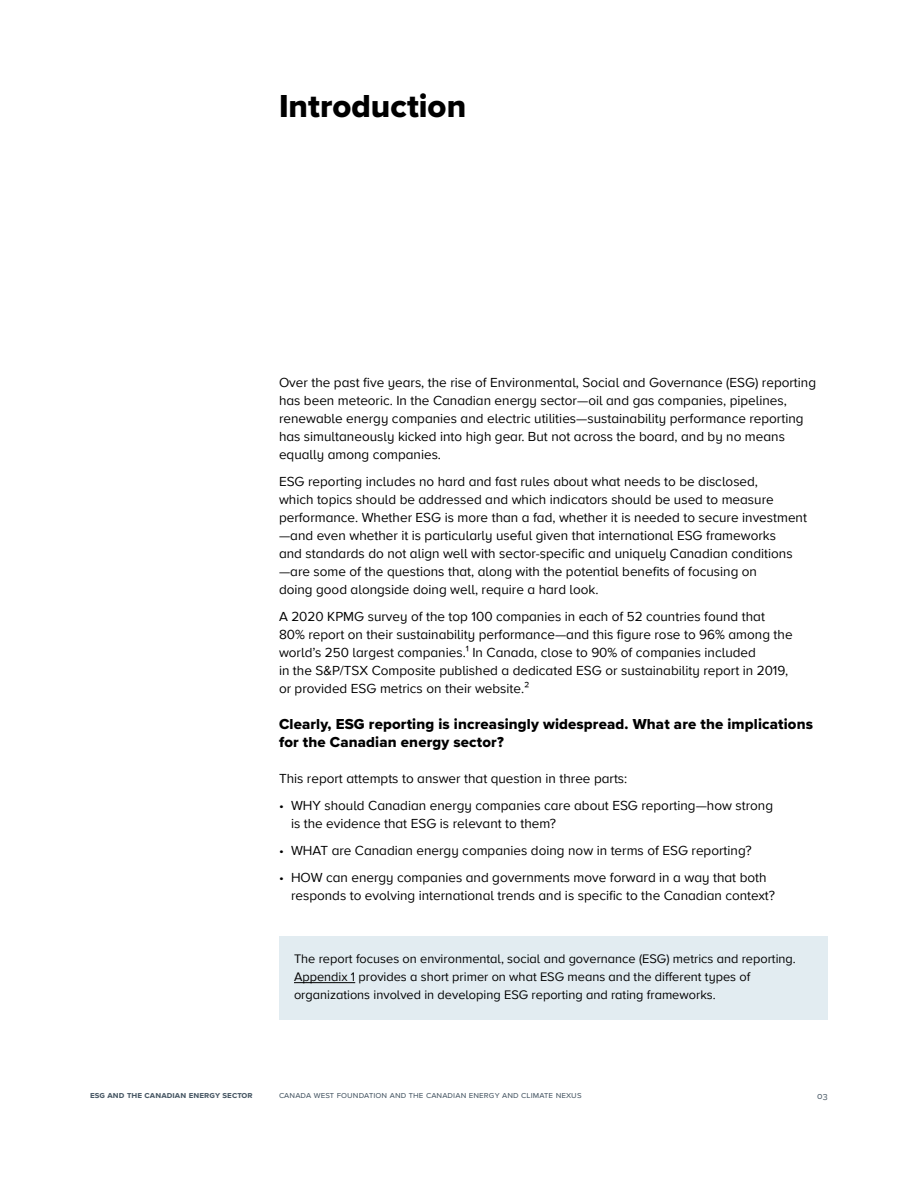
<style>
.page{position:relative;width:918px;height:1188px;background:#fff}
.page>*{position:absolute;margin:0;border:0;box-sizing:border-box;transform-origin:0 0}
.t1{font:33px "Proxima Nova Extrabld";color:#000}
.t2{font:15px/18px "Proxima Nova Extrabld";letter-spacing:.01em;color:#000}
.t3{font:13.5px/18px "Proxima Nova A";color:#000}
.t4{font:12.75px/18px "Proxima Nova A";color:#000}
.t5{font:9px "Proxima Nova S";letter-spacing:.01em;color:#485865}
.t6{font:700 9px "Proxima Nova S";letter-spacing:.01em;color:#485865}
</style>
<div class="page">
<div style="left:279px;top:936px;width:549px;height:84px;background:#e2ecf1"></div>
<hr style="left:294px;top:982px;width:61px;height:1px;background:#000">
<h1 class="t1" style="left:279px;top:81px;width:189px">Introduction</h1>
<p class="t3" style="left:279px;top:373px;width:539px">Over the past five years, the rise of Environmental, Social and Governance (ESG) reporting has been meteoric. In the Canadian energy sector—oil and gas companies, pipelines, renewable energy companies and electric utilities—sustainability performance reporting has simultaneously kicked into high gear. But not across the board, and by no means equally among companies.</p>
<p class="t3" style="left:279px;top:472px;width:530px">ESG reporting includes no hard and fast rules about what needs to be disclosed,<br>which topics should be addressed and which indicators should be used to measure performance. Whether ESG is more than a fad, whether it is needed to secure investment —and even whether it is particularly useful given that international ESG frameworks<br>and standards do not align well with sector-specific and uniquely Canadian conditions —are some of the questions that, along with the potential benefits of focusing on<br>doing good alongside doing well, require a hard look.</p>
<p class="t3" style="left:279px;top:607px;width:515px">A 2020 KPMG survey of the top 100 companies in each of 52 countries found that 80% report on their sustainability performance—and this figure rose to 96% among the world’s 250 largest companies.¹ In Canada, close to 90% of companies included<br>in the S&amp;P/TSX Composite published a dedicated ESG or sustainability report in 2019, or provided ESG metrics on their website.²</p>
<p class="t2" style="left:279px;top:715px;width:536px">Clearly, ESG reporting is increasingly widespread. What are the implications for the Canadian energy sector?</p>
<p class="t3" style="left:279px;top:769px;width:350px">This report attempts to answer that question in three parts:</p>
<p class="t3" style="left:291px;top:796px;width:484px;text-indent:-12px">• WHY should Canadian energy companies care about ESG reporting—how strong is the evidence that ESG is relevant to them?</p>
<p class="t3" style="left:279px;top:841px;width:474px">• WHAT are Canadian energy companies doing now in terms of ESG reporting?</p>
<p class="t3" style="left:291px;top:868px;width:486px;text-indent:-12px">• HOW can energy companies and governments move forward in a way that both responds to evolving international trends and is specific to the Canadian context?</p>
<p class="t4" style="left:294px;top:949px;width:503px">The report focuses on environmental, social and governance (ESG) metrics and reporting.<br>Appendix 1 provides a short primer on what ESG means and the different types of organizations involved in developing ESG reporting and rating frameworks.</p>
<p class="t6" style="left:90px;top:1090px;width:164px">esg and the canadian energy sector</p>
<p class="t5" style="left:279px;top:1088px;width:304px">canada west foundation and the canadian energy and climate nexus</p>
<p class="t5" style="left:817px;top:1089px;width:12px">03</p>
</div>
